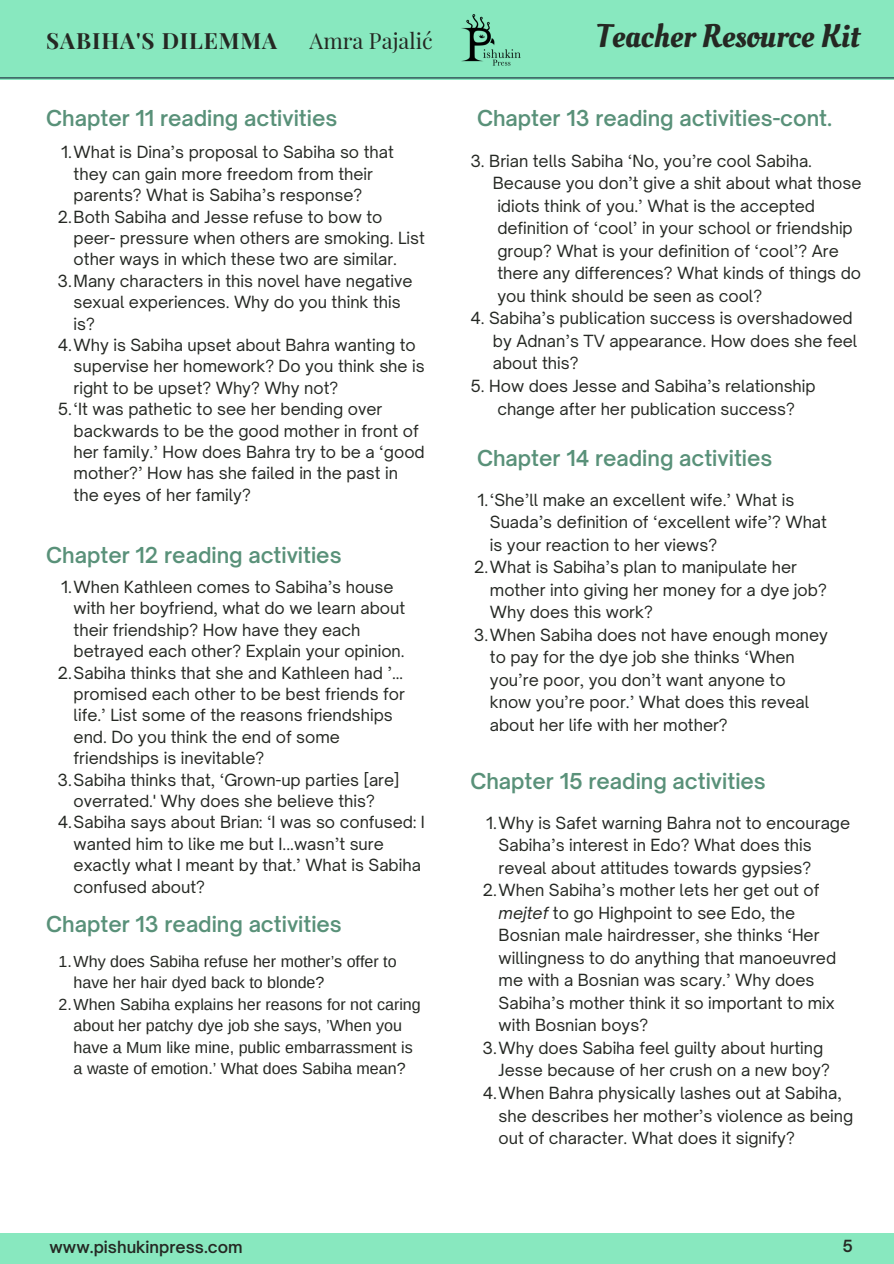
<style>
.page{position:relative;width:894px;height:1264px;background:#fff}
.page>*{position:absolute;margin:0;border:0;box-sizing:border-box;transform-origin:0 0}
.t1{font:32.55px "Oleo Script";color:#252823}
.t2{font:700 22.35px "Playfair Display";letter-spacing:.04em;color:#252823}
.t3{font:21.9px "Playfair Display";color:#252823}
.t4{font:600 21px "Open Sauce One";color:#599179}
.t5{font:16.05px/21.5px "Open Sauce One";color:#252823}
.t6{font:16.05px/21.5px "Arimo";color:#252823}
.t7{font:600 16.05px "Open Sauce One";color:#252823}
.s1{font-style:italic}
</style>
<div class="page">
<div style="left:0;top:1232px;width:893px;height:31px;background:#88e8bf"></div>
<div style="left:0;top:0;width:893px;height:80px;background:#88e8bf"></div>
<hr style="left:0;top:77px;width:893px;height:1px;background:#1c293c">
<img style="left:461px;top:14px;width:60px;height:52px">
<p class="t2" style="left:46px;top:25px;width:232px">SABIHA'S DILEMMA</p>
<p class="t3" style="left:309px;top:25px;width:124px">Amra Pajalić</p>
<p class="t1" style="left:596px;top:15px;width:265px">Teacher Resource Kit</p>
<p class="t4" style="left:46px;top:105px;width:292px">Chapter 11 reading activities</p>
<p class="t5" style="left:74px;top:141px;width:321px;text-indent:-12px">1.What is Dina’s proposal to Sabiha so that they can gain more freedom from their parents? What is Sabiha’s response?</p>
<p class="t5" style="left:74px;top:206px;width:353px;text-indent:-16px">2.Both Sabiha and Jesse refuse to bow to peer- pressure when others are smoking. List other ways in which these two are similar.</p>
<p class="t5" style="left:74px;top:270px;width:340px;text-indent:-16px">3.Many characters in this novel have negative sexual experiences. Why do you think this is?</p>
<p class="t5" style="left:74px;top:334px;width:352px;text-indent:-16px">4.Why is Sabiha upset about Bahra wanting to supervise her homework? Do you think she is right to be upset? Why? Why not?</p>
<p class="t5" style="left:74px;top:398px;width:352px;text-indent:-16px">5.‘It was pathetic to see her bending over backwards to be the good mother in front of her family.’ How does Bahra try to be a ‘good mother?’ How has she failed in the past in the eyes of her family?</p>
<p class="t4" style="left:46px;top:541px;width:297px">Chapter 12 reading activities</p>
<p class="t5" style="left:74px;top:576px;width:333px;text-indent:-12px">1.When Kathleen comes to Sabiha’s house with her boyfriend, what do we learn about their friendship? How have they each betrayed each other? Explain your opinion.</p>
<p class="t5" style="left:74px;top:661px;width:333px;text-indent:-16px">2.Sabiha thinks that she and Kathleen had ’… promised each other to be best friends for life.’ List some of the reasons friendships end. Do you think the end of some friendships is inevitable?</p>
<p class="t5" style="left:58px;top:768px;width:343px;text-align:center">3.Sabiha thinks that, ‘Grown-up parties [are] overrated.' Why does she believe this?</p>
<p class="t5" style="left:74px;top:811px;width:352px;text-indent:-16px">4.Sabiha says about Brian: ‘I was so confused: I wanted him to like me but I...wasn’t sure exactly what I meant by that.’ What is Sabiha confused about?</p>
<p class="t4" style="left:46px;top:910px;width:297px">Chapter 13 reading activities</p>
<p class="t6" style="left:74px;top:950px;width:324px;text-indent:-15px">1.Why does Sabiha refuse her mother’s offer to have her hair dyed back to blonde?</p>
<p class="t6" style="left:59px;top:993px;width:363px;text-align:center">2.When Sabiha explains her reasons for not caring about her patchy dye job she says, ’When you have a Mum like mine, public embarrassment is<br>a waste of emotion.’ What does Sabiha mean?</p>
<p class="t7" style="left:50px;top:1236px;width:194px">www.pishukinpress.com</p>
<p class="t4" style="left:477px;top:105px;width:356px">Chapter 13 reading activities-cont.</p>
<p class="t5" style="left:470px;top:150px;width:343px">3. Brian tells Sabiha ‘No, you’re cool Sabiha.</p>
<p class="t5" style="left:492px;top:172px;width:370px">Because you don’t give a shit about what those</p>
<p class="t5" style="left:497px;top:195px;width:319px">idiots think of you.’ What is the accepted</p>
<p class="t5" style="left:497px;top:217px;width:357px">definition of ‘cool’ in your school or friendship</p>
<p class="t5" style="left:497px;top:240px;width:343px">group? What is your definition of ‘cool’? Are</p>
<p class="t5" style="left:497px;top:262px;width:365px">there any differences? What kinds of things do</p>
<p class="t5" style="left:497px;top:285px;width:266px">you think should be seen as cool?</p>
<p class="t5" style="left:470px;top:307px;width:384px">4. Sabiha’s publication success is overshadowed</p>
<p class="t5" style="left:492px;top:330px;width:366px">by Adnan’s TV appearance. How does she feel</p>
<p class="t5" style="left:492px;top:352px;width:87px">about this?</p>
<p class="t5" style="left:470px;top:375px;width:347px">5. How does Jesse and Sabiha’s relationship</p>
<p class="t5" style="left:497px;top:398px;width:299px">change after her publication success?</p>
<p class="t4" style="left:477px;top:444px;width:297px">Chapter 14 reading activities</p>
<p class="t5" style="left:489px;top:488px;width:338px;line-height:22.5px;text-indent:-12px">1.‘She’ll make an excellent wife.’ What is<br>Suada’s definition of ‘excellent wife’? What is your reaction to her views?</p>
<p class="t5" style="left:489px;top:555px;width:338px;line-height:22.5px;text-indent:-16px">2.What is Sabiha’s plan to manipulate her mother into giving her money for a dye job?<br>Why does this work?</p>
<p class="t5" style="left:489px;top:623px;width:339px;line-height:22.5px;text-indent:-16px">3.When Sabiha does not have enough money to pay for the dye job she thinks ‘When you’re poor, you don’t want anyone to know you’re poor.’ What does this reveal about her life with her mother?</p>
<p class="t4" style="left:470px;top:767px;width:297px">Chapter 15 reading activities</p>
<p class="t5" style="left:498px;top:811px;width:353px;line-height:22.5px;text-indent:-12px">1.Why is Safet warning Bahra not to encourage<br>Sabiha’s interest in Edo? What does this reveal about attitudes towards gypsies?</p>
<p class="t5" style="left:498px;top:878px;width:339px;line-height:22.5px;text-indent:-16px">2.When Sabiha’s mother lets her get out of <span class="s1">mejtef</span> to go Highpoint to see Edo, the Bosnian male hairdresser, she thinks ‘Her willingness to do anything that manoeuvred me with a Bosnian was scary.’ Why does Sabiha’s mother think it so important to mix with Bosnian boys?</p>
<p class="t5" style="left:498px;top:1036px;width:332px;line-height:22.5px;text-indent:-16px">3.Why does Sabiha feel guilty about hurting<br>Jesse because of her crush on a new boy?</p>
<p class="t5" style="left:498px;top:1081px;width:356px;line-height:22.5px;text-indent:-16px">4.When Bahra physically lashes out at Sabiha, she describes her mother’s violence as being out of character. What does it signify?</p>
<p class="t7" style="left:842px;top:1235px;width:12px">5</p>
</div>
